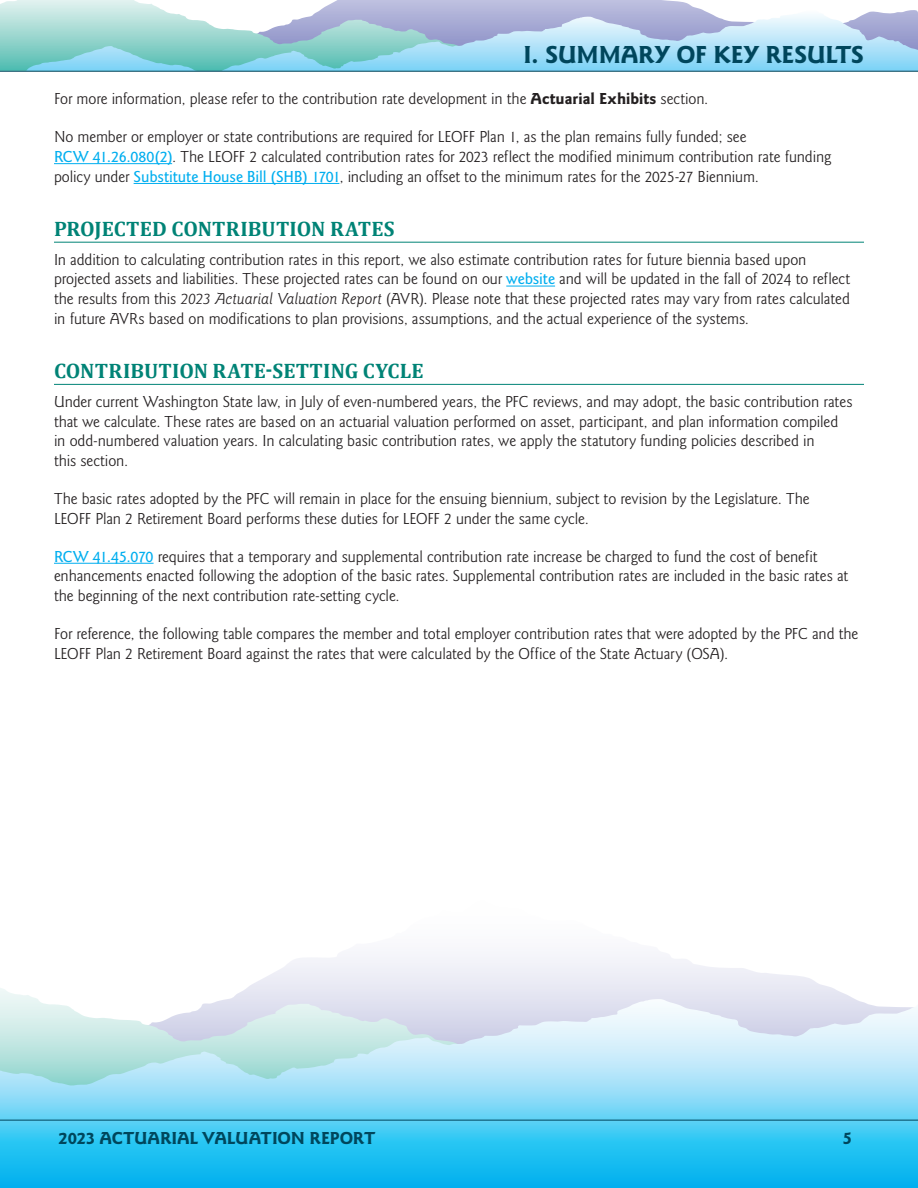
<style>
.page{position:relative;width:918px;height:1188px;background:#fff}
.page>*{position:absolute;margin:0;border:0;box-sizing:border-box;transform-origin:0 0}
.t1{font:700 25.5px "Goudy Sans Std";color:#00465c}
.t2{font:700 21px "Cambria";letter-spacing:.005em;color:#008376}
.t3{font:700 18px "Goudy Sans Std";letter-spacing:-.01em;color:#00465c}
.t4{font:16.5px/19.8px "Goudy Sans Std";letter-spacing:-.005em;color:#231f20}
.s1{font-weight:700}
.s2{font-weight:500;color:#00aeef}
.s3{font-style:italic}
</style>
<div class="page">
<svg style="left:516px;top:0;width:402px;height:71px"></svg>
<svg style="left:0;top:0;width:516px;height:71px"></svg>
<svg style="left:575px;top:10px;width:237px;height:31px"></svg>
<svg style="left:0;top:956px;width:918px;height:232px"></svg>
<svg style="left:0;top:1004px;width:758px;height:184px"></svg>
<svg style="left:262px;top:999px;width:393px;height:81px"></svg>
<hr style="left:0;top:71px;width:918px;height:1px;background:#00465c">
<hr style="left:0;top:1120px;width:918px;height:1px;background:#00465c">
<hr style="left:54px;top:163px;width:118px;height:1px;background:#00aeef">
<hr style="left:134px;top:183px;width:205px;height:1px;background:#00aeef">
<hr style="left:54px;top:242px;width:810px;height:1px;background:#008376">
<hr style="left:506px;top:286px;width:49px;height:1px;background:#00aeef">
<hr style="left:54px;top:384px;width:810px;height:1px;background:#008376">
<hr style="left:54px;top:563px;width:100px;height:1px;background:#00aeef">
<h1 class="t1" style="left:523px;top:40px;width:115px">I. SUMMARY</h1>
<h1 class="t1" style="left:676px;top:40px;width:54px">OF KEY</h1>
<h1 class="t1" style="left:765px;top:40px;width:31px">RESULTS</h1>
<p class="t4" style="left:54px;top:89px;width:656px">For more information, please refer to the contribution rate development in the <span class="s1">ACTUARIAL EXHIBITS</span> section.</p>
<p class="t4" style="left:54px;top:127px;width:779px">No member or employer or state contributions are required for LEOFF Plan 1, as the plan remains fully funded; see<br><span class="s2">RCW 41.26.080(2)</span>. The LEOFF 2 calculated contribution rates for 2023 reflect the modified minimum contribution rate funding policy under <span class="s2">Substitute House Bill (SHB) 1701</span>, including an offset to the minimum rates for the 2025-27 Biennium.</p>
<p class="t2" style="left:54px;top:214px;width:342px">PROJECTED CONTRIBUTION RATES</p>
<p class="t4" style="left:54px;top:250px;width:798px">In addition to calculating contribution rates in this report, we also estimate contribution rates for future biennia based upon projected assets and liabilities. These projected rates can be found on our <span class="s2">website</span> and will be updated in the fall of 2024 to reflect the results from this <span class="s3">2023 Actuarial Valuation Report</span> (AVR). Please note that these projected rates may vary from rates calculated in future AVRs based on modifications to plan provisions, assumptions, and the actual experience of the systems.</p>
<p class="t2" style="left:54px;top:356px;width:371px">CONTRIBUTION RATE-SETTING CYCLE</p>
<p class="t4" style="left:54px;top:392px;width:800px">Under current Washington State law, in July of even-numbered years, the PFC reviews, and may adopt, the basic contribution rates that we calculate. These rates are based on an actuarial valuation performed on asset, participant, and plan information compiled in odd-numbered valuation years. In calculating basic contribution rates, we apply the statutory funding policies described in<br>this section.</p>
<p class="t4" style="left:54px;top:489px;width:757px">The basic rates adopted by the PFC will remain in place for the ensuing biennium, subject to revision by the Legislature. The<br>LEOFF Plan 2 Retirement Board performs these duties for LEOFF 2 under the same cycle.</p>
<p class="t4" style="left:54px;top:547px;width:796px"><span class="s2">RCW 41.45.070</span> requires that a temporary and supplemental contribution rate increase be charged to fund the cost of benefit enhancements enacted following the adoption of the basic rates. Supplemental contribution rates are included in the basic rates at the beginning of the next contribution rate-setting cycle.</p>
<p class="t4" style="left:54px;top:624px;width:806px">For reference, the following table compares the member and total employer contribution rates that were adopted by the PFC and the<br>LEOFF Plan 2 Retirement Board against the rates that were calculated by the Office of the State Actuary (OSA).</p>
<p class="t3" style="left:58px;top:1128px;width:318px">2023 ACTUARIAL VALUATION REPORT</p>
<p class="t3" style="left:843px;top:1128px;width:11px">5</p>
</div>
